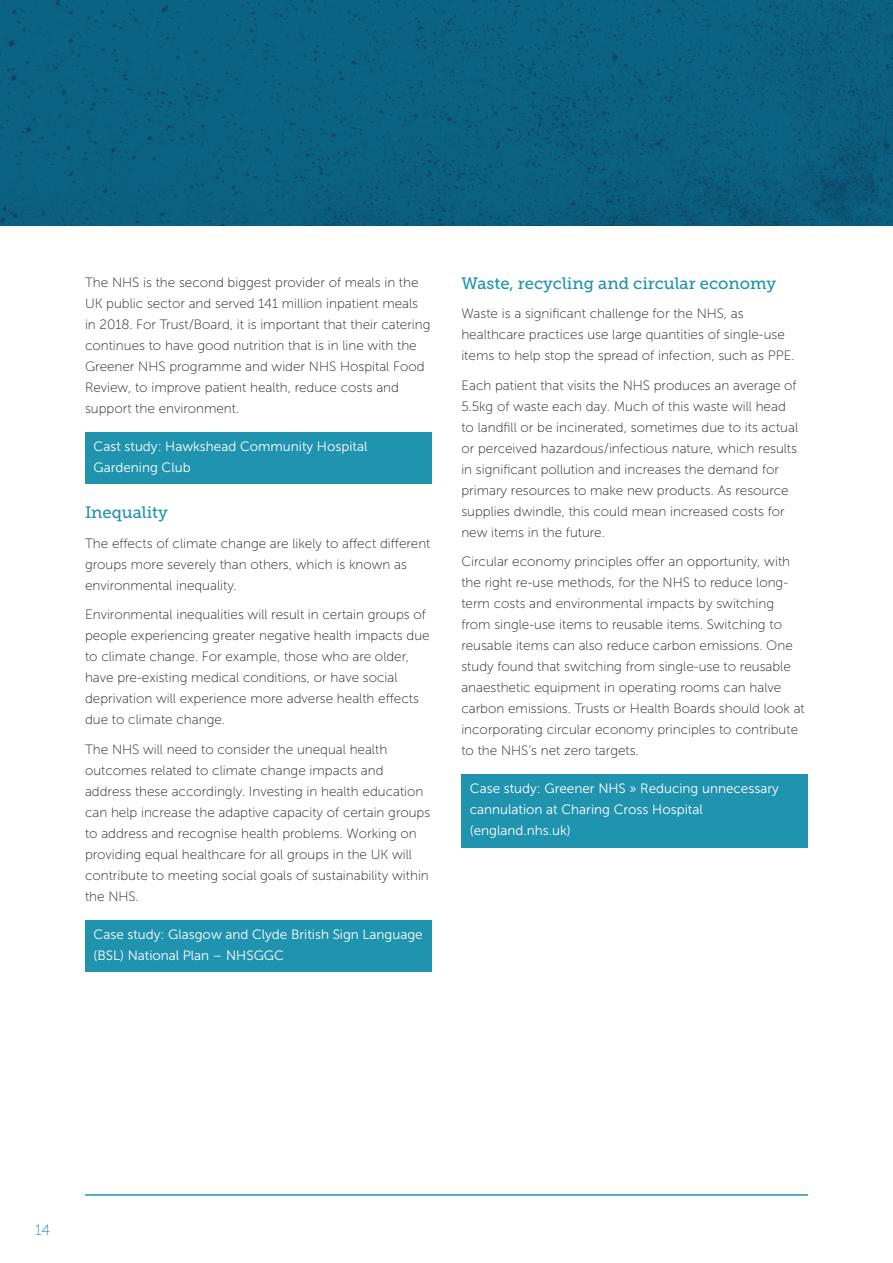
<style>
.page{position:relative;width:893px;height:1263px;background:#fff}
.page>*{position:absolute;margin:0;border:0;box-sizing:border-box;transform-origin:0 0}
.t1{font:16.5px "Museo Slab 500";color:#2093af}
.t2{font:15px "Museo Slab 100";color:#2093af}
.t3{font:13.5px/21px "Museo Sans 100";color:#231f20}
.t4{font:13.5px/21px "Museo Sans 300";color:#fff}
</style>
<div class="page">
<img style="left:0;top:0;width:893px;height:225px">
<div style="left:85px;top:432px;width:347px;height:51px;background:#2093af"></div>
<div style="left:85px;top:920px;width:347px;height:51px;background:#2093af"></div>
<div style="left:461px;top:775px;width:347px;height:73px;background:#2093af"></div>
<hr style="left:85px;top:1194px;width:723px;height:2px;background:#2093af">
<p class="t3" style="left:85px;top:272px;width:347px">The NHS is the second biggest provider of meals in the UK public sector and served 141 million inpatient meals in 2018. For Trust/Board, it is important that their catering continues to have good nutrition that is in line with the Greener NHS programme and wider NHS Hospital Food Review, to improve patient health, reduce costs and support the environment.</p>
<p class="t4" style="left:94px;top:435px;width:275px">Cast study: Hawkshead Community Hospital<br>Gardening Club</p>
<p class="t1" style="left:85px;top:503px;width:84px">Inequality</p>
<p class="t3" style="left:85px;top:533px;width:347px">The effects of climate change are likely to affect different groups more severely than others, which is known as environmental inequality.</p>
<p class="t3" style="left:85px;top:604px;width:346px">Environmental inequalities will result in certain groups of people experiencing greater negative health impacts due to climate change. For example, those who are older, have pre-existing medical conditions, or have social deprivation will experience more adverse health effects due to climate change.</p>
<p class="t3" style="left:85px;top:739px;width:347px">The NHS will need to consider the unequal health outcomes related to climate change impacts and address these accordingly. Investing in health education can help increase the adaptive capacity of certain groups to address and recognise health problems. Working on providing equal healthcare for all groups in the UK will contribute to meeting social goals of sustainability within the NHS.</p>
<p class="t4" style="left:94px;top:923px;width:331px">Case study: Glasgow and Clyde British Sign Language (BSL) National Plan – NHSGGC</p>
<p class="t1" style="left:461px;top:274px;width:316px">Waste, recycling and circular economy</p>
<p class="t3" style="left:461px;top:303px;width:335px">Waste is a significant challenge for the NHS, as healthcare practices use large quantities of single-use items to help stop the spread of infection, such as PPE.</p>
<p class="t3" style="left:461px;top:375px;width:338px">Each patient that visits the NHS produces an average of 5.5kg of waste each day. Much of this waste will head to landfill or be incinerated, sometimes due to its actual or perceived hazardous/infectious nature, which results in significant pollution and increases the demand for primary resources to make new products. As resource supplies dwindle, this could mean increased costs for new items in the future.</p>
<p class="t3" style="left:461px;top:551px;width:345px">Circular economy principles offer an opportunity, with the right re-use methods, for the NHS to reduce long&shy;term costs and environmental impacts by switching from single-use items to reusable items. Switching to reusable items can also reduce carbon emissions. One study found that switching from single-use to reusable anaesthetic equipment in operating rooms can halve carbon emissions. Trusts or Health Boards should look at incorporating circular economy principles to contribute to the NHS’s net zero targets.</p>
<p class="t4" style="left:470px;top:778px;width:311px">Case study: Greener NHS » Reducing unnecessary cannulation at Charing Cross Hospital (england.nhs.uk)</p>
<p class="t2" style="left:35px;top:1221px;width:17px">14</p>
</div>
